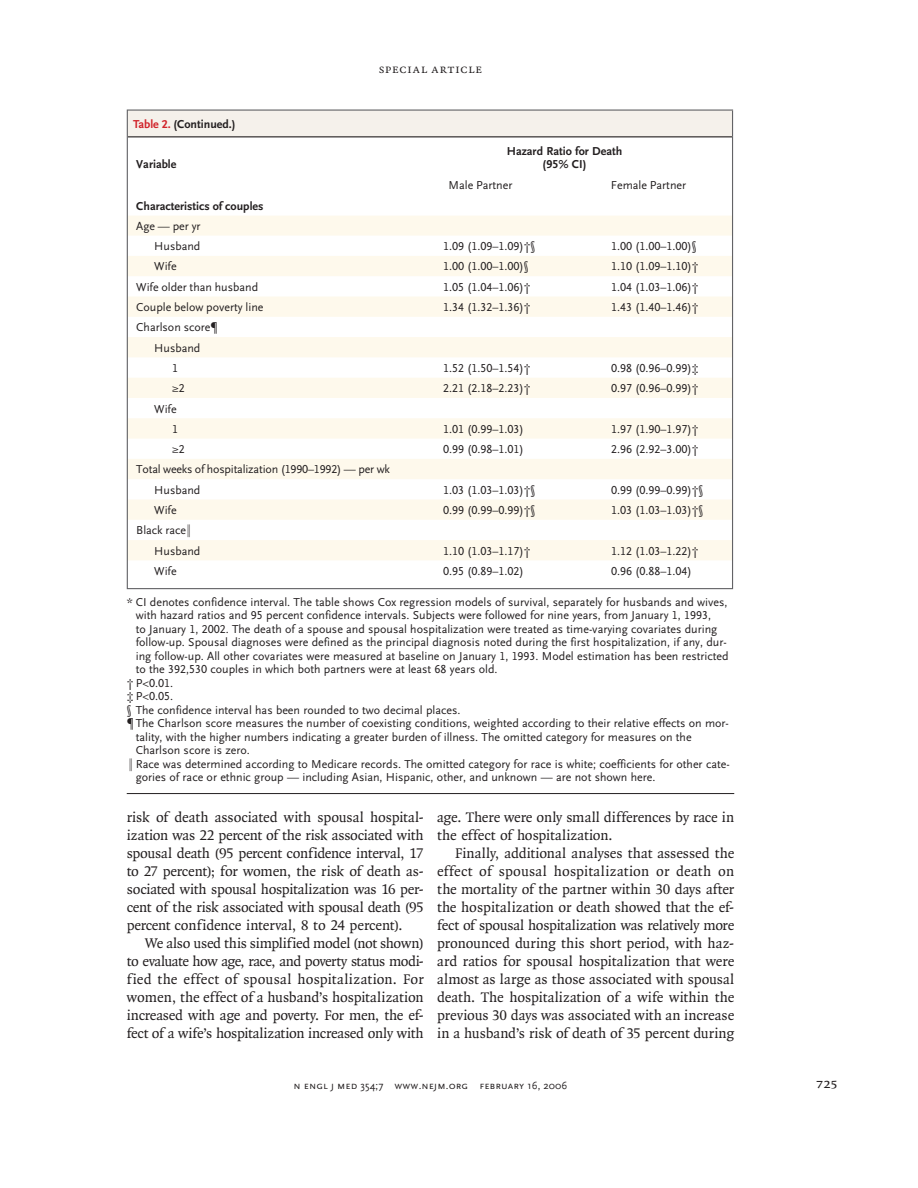
<style>
.page{position:relative;width:918px;height:1188px;background:#fff}
.page>*{position:absolute;margin:0;border:0;box-sizing:border-box;transform-origin:0 0}
.t1{font:15px/18px "OTNEJM Quadraat";letter-spacing:-.01em;color:#231f20;text-align:justify}
.t2{font:14.25px "OTNEJM Quadraat Cap";color:#231f20}
.t3{font:12.75px "OTNEJM Quadraat Small Cap";letter-spacing:.055em;color:#231f20}
.t4{font:12px/20.2px "OTNEJM Scala Sans LF";color:#231f20;text-align:right}
.t5{font:700 12px/13.5px "OTNEJM Scala Sans LF";color:#231f20;text-align:center}
.t6{font:10.8px "OTNEJM Scala Sans LF Cap";letter-spacing:.01em;color:#231f20}
.s1{font-family:"NEJM Scala Sans LF";color:#d1232a}
.s2{font-family:"OTNEJM Scala Sans OSF"}
</style>
<div class="page">
<hr style="left:127px;top:793px;width:607px;height:1px;background:#231f20">
<div style="left:127px;top:110px;width:606px;height:27px;background:#f5f1eb"></div>
<svg style="left:128px;top:216px;width:604px;height:344px;fill:#fef9ec"></svg>
<svg style="left:732px;top:111px;width:1px;height:26px"></svg>
<hr style="left:128px;top:136px;width:437px;height:1px;background:#231f20">
<hr style="left:565px;top:136px;width:167px;height:1px;background:#231f20">
<hr style="left:127px;top:588px;width:606px;height:1px;background:#636366">
<hr style="left:127px;top:109px;width:270px;height:2px;background:#636366">
<svg style="left:127px;top:111px;width:1px;height:26px"></svg>
<hr style="left:397px;top:109px;width:336px;height:2px;background:#636366">
<hr style="left:127px;top:137px;width:1px;height:37px;background:#636366">
<hr style="left:732px;top:137px;width:1px;height:37px;background:#636366">
<svg style="left:127px;top:174px;width:1px;height:414px"></svg>
<svg style="left:732px;top:174px;width:1px;height:414px"></svg>
<p class="t5" style="left:133px;top:118px;width:104px"><span class="s1">Table 2.</span> (Continued.)</p>
<p class="t5" style="left:136px;top:158px;width:42px">Variable</p>
<p class="t5" style="left:136px;top:199px;width:129px">Characteristics of couples</p>
<p class="t4" style="left:136px;top:216px;width:66px">Age — per yr<br>Husband</p>
<p class="t3" style="left:379px;top:62px;width:105px">Special Article</p>
<p class="t5" style="left:507px;top:144px;width:117px">Hazard Ratio for Death (95% CI)</p>
<p class="t4" style="left:449px;top:175px;width:65px">Male Partner</p>
<p class="t4" style="left:611px;top:175px;width:77px">Female Partner</p>
<p class="t4" style="left:443px;top:236px;width:94px">1.09 (1.09–1.09)†§</p>
<p class="t4" style="left:611px;top:236px;width:87px">1.00 (1.00–1.00)§</p>
<p class="t4" style="left:154px;top:257px;width:24px">Wife</p>
<p class="t4" style="left:443px;top:257px;width:87px">1.00 (1.00–1.00)§</p>
<p class="t4" style="left:611px;top:257px;width:89px">1.10 (1.09–1.10)†</p>
<p class="t4" style="left:136px;top:277px;width:123px">Wife older than husband</p>
<p class="t4" style="left:443px;top:277px;width:89px">1.05 (1.04–1.06)†</p>
<p class="t4" style="left:611px;top:277px;width:89px">1.04 (1.03–1.06)†</p>
<p class="t4" style="left:136px;top:297px;width:129px">Couple below poverty line</p>
<p class="t4" style="left:443px;top:297px;width:89px">1.34 (1.32–1.36)†</p>
<p class="t4" style="left:611px;top:297px;width:89px">1.43 (1.40–1.46)†</p>
<p class="t4" style="left:136px;top:318px;width:83px;text-align:center">Charlson score¶<br>Husband<br>1</p>
<p class="t4" style="left:443px;top:358px;width:89px">1.52 (1.50–1.54)†</p>
<p class="t4" style="left:611px;top:358px;width:89px">0.98 (0.96–0.99)‡</p>
<p class="t4" style="left:172px;top:378px;width:14px">≥2</p>
<p class="t4" style="left:443px;top:378px;width:89px">2.21 (2.18–2.23)†</p>
<p class="t4" style="left:611px;top:378px;width:89px">0.97 (0.96–0.99)†</p>
<p class="t4" style="left:154px;top:399px;width:25px">Wife<br>1</p>
<p class="t4" style="left:443px;top:419px;width:82px">1.01 (0.99–1.03)</p>
<p class="t4" style="left:611px;top:419px;width:89px">1.97 (1.90–1.97)†</p>
<p class="t4" style="left:172px;top:439px;width:14px">≥2</p>
<p class="t4" style="left:443px;top:439px;width:82px">0.99 (0.98–1.01)</p>
<p class="t4" style="left:611px;top:439px;width:89px">2.96 (2.92–3.00)†</p>
<p class="t4" style="left:154px;top:460px;width:237px;text-align:left;text-indent:-18px">Total weeks of hospitalization (1990–1992) — per wk<br>Husband</p>
<p class="t4" style="left:443px;top:480px;width:94px">1.03 (1.03–1.03)†§</p>
<p class="t4" style="left:611px;top:480px;width:94px">0.99 (0.99–0.99)†§</p>
<p class="t4" style="left:154px;top:500px;width:24px">Wife</p>
<p class="t4" style="left:443px;top:500px;width:94px">0.99 (0.99–0.99)†§</p>
<p class="t4" style="left:611px;top:500px;width:94px">1.03 (1.03–1.03)†§</p>
<p class="t4" style="left:154px;top:521px;width:48px;text-align:left;text-indent:-18px">Black race∥<br>Husband</p>
<p class="t4" style="left:443px;top:541px;width:89px">1.10 (1.03–1.17)†</p>
<p class="t4" style="left:611px;top:541px;width:89px">1.12 (1.03–1.22)†</p>
<p class="t4" style="left:154px;top:561px;width:24px">Wife</p>
<p class="t4" style="left:443px;top:561px;width:82px">0.95 (0.89–1.02)</p>
<p class="t4" style="left:611px;top:561px;width:82px">0.96 (0.88–1.04)</p>
<p class="t4" style="left:127px;top:592px;width:602px">* CI denotes confidence interval. The table shows Cox regression models of survival, separately for husbands and wives,</p>
<p class="t4" style="left:136px;top:605px;width:577px">with hazard ratios and 95 percent confidence intervals. Subjects were followed for nine years, from January 1, 1993,</p>
<p class="t4" style="left:136px;top:619px;width:583px">to January 1, 2002. The death of a spouse and spousal hospitalization were treated as time-varying covariates during</p>
<p class="t4" style="left:136px;top:632px;width:593px">follow-up. Spousal diagnoses were defined as the principal diagnosis noted during the first hospitalization, if any, dur-</p>
<p class="t4" style="left:136px;top:646px;width:594px">ing follow-up. All other covariates were measured at baseline on January 1, 1993. Model estimation has been restricted</p>
<p class="t4" style="left:136px;top:659px;width:363px">to the 392,530 couples in which both partners were at least 68 years old.</p>
<p class="t4" style="left:127px;top:673px;width:48px">† P&lt;0.01.</p>
<p class="t4" style="left:127px;top:686px;width:48px">‡ P&lt;0.05.</p>
<p class="t4" style="left:127px;top:700px;width:335px">§ The confidence interval has been rounded to two decimal places.</p>
<p class="t4" style="left:127px;top:713px;width:604px">¶ The Charlson score measures the number of coexisting conditions, weighted according to their relative effects on mor-</p>
<p class="t4" style="left:136px;top:727px;width:557px">tality, with the higher numbers indicating a greater burden of illness. The omitted category for measures on the</p>
<p class="t4" style="left:136px;top:740px;width:116px">Charlson score is zero.</p>
<p class="t4" style="left:128px;top:754px;width:603px">∥ Race was determined according to Medicare records. The omitted category for race is white; coefficients for other cate-</p>
<p class="t4" style="left:136px;top:767px;width:521px">gories of race or ethnic group — including Asian, Hispanic, other, and unknown — are not shown here.</p>
<p class="t1" style="left:127px;top:809px;width:299px">risk of death associated with spousal hospital&shy;ization was 22 percent of the risk associated with spousal death (95 percent confidence interval, 17 to 27 percent); for women, the risk of death as&shy;sociated with spousal hospitalization was 16 per&shy;cent of the risk associated with spousal death (95 percent confidence interval, 8 to 24 percent).</p>
<p class="t1" style="left:127px;top:935px;width:299px;text-indent:18px">We also used this simplified model (not shown) to evaluate how age, race, and poverty status modi&shy;fied the effect of spousal hospitalization. For women, the effect of a husband’s hospitalization increased with age and poverty. For men, the ef&shy;fect of a wife’s hospitalization increased only with</p>
<p class="t1" style="left:437px;top:809px;width:298px">age. There were only small differences by race in the effect of hospitalization.</p>
<p class="t1" style="left:437px;top:845px;width:299px;text-indent:18px">Finally, additional analyses that assessed the effect of spousal hospitalization or death on the mortality of the partner within 30 days after the hospitalization or death showed that the ef&shy;fect of spousal hospitalization was relatively more pronounced during this short period, with haz&shy;ard ratios for spousal hospitalization that were almost as large as those associated with spousal death. The hospitalization of a wife within the previous 30 days was associated with an increase in a husband’s risk of death of 35 percent during</p>
<p class="t6" style="left:294px;top:1080px;width:275px">n engl j med <span class="s2">354;7</span> www.nejm.org february <span class="s2">16, 2006</span></p>
<p class="t2" style="left:816px;top:1075px;width:23px">725</p>
</div>
